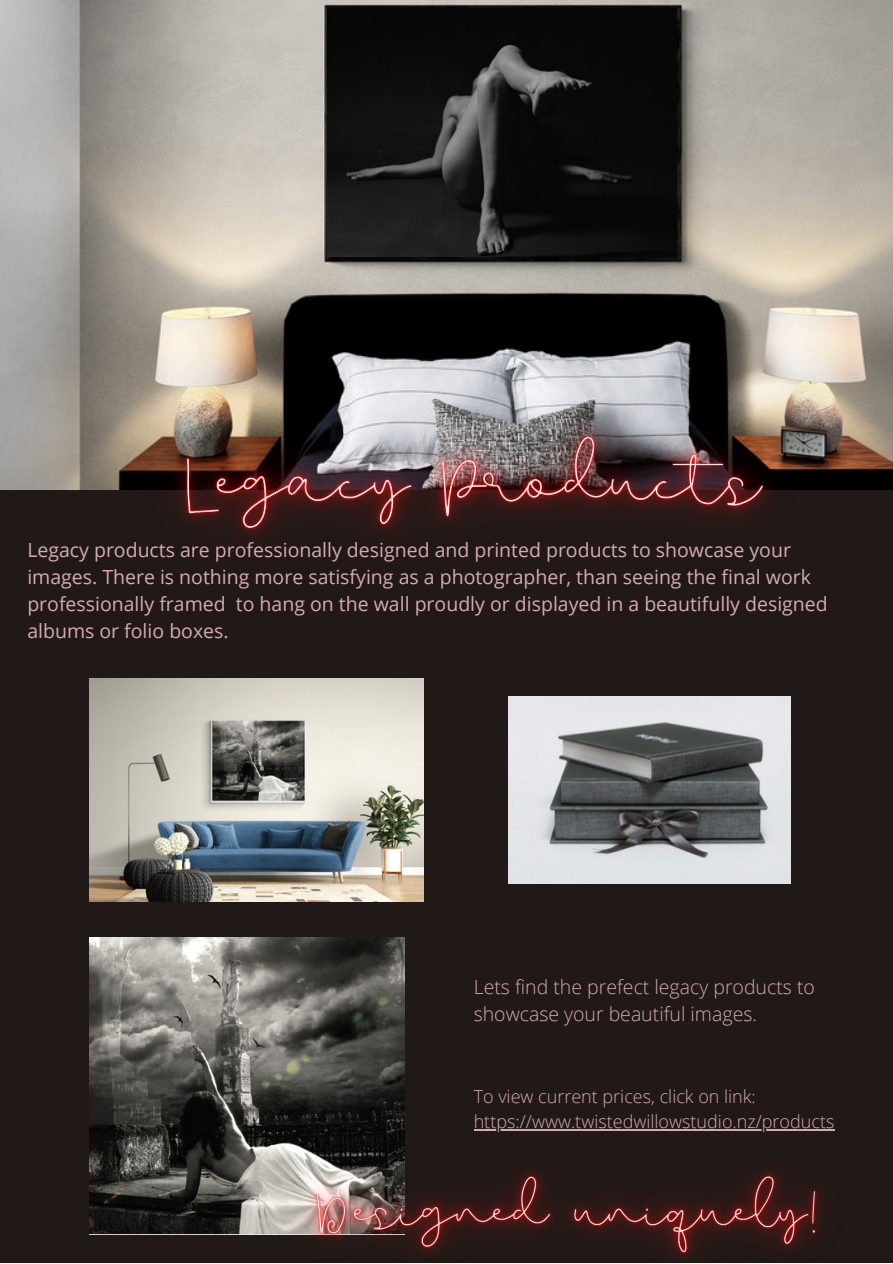
<style>
.page{position:relative;width:893px;height:1264px;background:#fff}
.page>*{position:absolute;margin:0;border:0;box-sizing:border-box;transform-origin:0 0}
.t1{font:19.5px/27px "Open Sans";color:#d6aab3}
.t2{font:300 19.5px/27px "Open Sans";color:#d6aab3}
.t3{font:300 18px/24.8px "Open Sans";color:#d6aab3}
</style>
<div class="page">
<div style="left:0;top:0;width:892px;height:1262px;background:#201917"></div>
<img style="left:0;top:0;width:892px;height:489px">
<img style="left:508px;top:696px;width:282px;height:188px">
<img style="left:89px;top:937px;width:315px;height:297px">
<img style="left:89px;top:678px;width:334px;height:223px">
<img style="left:328px;top:8px;width:348px;height:249px">
<img style="left:94px;top:343px;width:764px;height:196px">
<img style="left:244px;top:1104px;width:591px;height:155px">
<p class="t1" style="left:27px;top:536px;width:801px">Legacy products are professionally designed and printed products to showcase your images. There is nothing more satisfying as a photographer, than seeing the final work professionally framed to hang on the wall proudly or displayed in a beautifully designed albums or folio boxes.</p>
<p class="t2" style="left:473px;top:973px;width:343px">Lets find the prefect legacy products to showcase your beautiful images.</p>
<p class="t3" style="left:473px;top:1083px;width:362px">To view current prices, click on link: https://www.twistedwillowstudio.nz/products</p>
</div>
